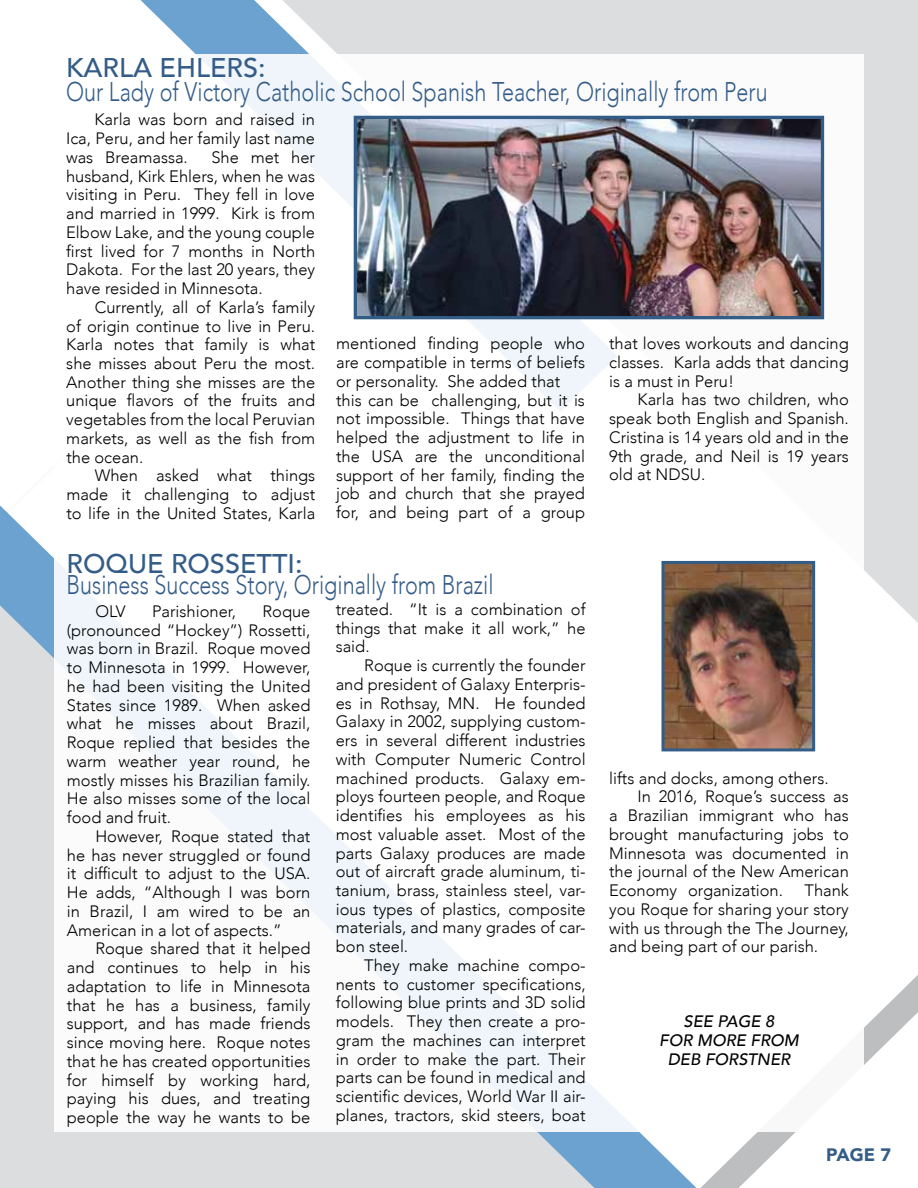
<style>
.page{position:relative;width:918px;height:1188px;background:#fff}
.page>*{position:absolute;margin:0;border:0;box-sizing:border-box;transform-origin:0 0}
.t1{font:300 27px "Avenir";color:#345c88;scale:.8 1}
.t2{font:500 27px "Avenir";color:#345c88}
.t3{font:900 18px "Avenir";color:#335d87}
.t4{font:300 16.5px/18.8px "Avenir";color:#000;text-align:justify}
.t5{font:italic 500 16.5px/18.8px "Avenir";color:#000;text-align:center}
</style>
<div class="page">
<svg style="left:0;top:521px;width:696px;height:667px;fill:#6ba2d0"></svg>
<svg style="left:700px;top:975px;width:218px;height:213px"></svg>
<div style="left:0;top:605px;width:594px;height:583px;background:#dcddde"></div>
<div style="left:617px;top:0;width:301px;height:623px;background:#dcddde"></div>
<svg style="left:140px;top:0;width:477px;height:54px"></svg>
<svg style="left:0;top:505px;width:16px;height:16px"></svg>
<div style="left:334px;top:0;width:198px;height:54px;background:#dcddde"></div>
<div style="left:0;top:841px;width:54px;height:186px;background:#dcddde"></div>
<div style="left:864px;top:124px;width:54px;height:251px;background:#dcddde"></div>
<div style="left:54px;top:54px;width:810px;height:1078px;background:#fff"></div>
<img style="left:666px;top:565px;width:145px;height:182px">
<div style="left:662px;top:561px;width:153px;height:190px;border:3px solid #335d87"></div>
<img style="left:358px;top:120px;width:462px;height:195px">
<div style="left:354px;top:116px;width:470px;height:203px;border:3px solid #335d87"></div>
<h1 class="t2" style="left:66px;top:44px;width:201px">KARLA EHLERS:</h1>
<h1 class="t1" style="left:66px;top:76px;width:879px">Our Lady of Victory Catholic School Spanish Teacher, Originally from Peru</h1>
<p class="t4" style="left:66px;top:110px;width:250px;text-indent:28px">Karla was born and raised in Ica, Peru, and her family last name was Breamassa.</p>
<p class="t4" style="left:66px;top:148px;width:251px;text-indent:145px">She met her husband, Kirk Ehlers, when he was visiting in Peru. They fell in love and married in 1999. Kirk is from Elbow Lake, and the young couple first lived for 7 months in North Dakota. For the last 20 years, they have resided in Minnesota.</p>
<p class="t4" style="left:66px;top:298px;width:251px;text-indent:28px">Currently, all of Karla’s family of origin continue to live in Peru.<br>Karla notes that family is what she misses about Peru the most.<br>Another thing she misses are the unique flavors of the fruits and vegetables from the local Peruvian markets, as well as the fish from the ocean.</p>
<p class="t4" style="left:66px;top:466px;width:250px;text-indent:28px">When asked what things made it challenging to adjust to life in the United States, Karla</p>
<p class="t4" style="left:336px;top:334px;width:251px;text-align:left">mentioned finding people who are compatible in terms of beliefs or personality. She added that this can be challenging, but it is not impossible. Things that have helped the adjustment to life in the USA are the unconditional support of her family, finding the job and church that she prayed for, and being part of a group</p>
<p class="t4" style="left:609px;top:334px;width:241px">that loves workouts and dancing classes. Karla adds that dancing is a must in Peru!</p>
<p class="t4" style="left:609px;top:390px;width:241px;text-indent:29px">Karla has two children, who speak both English and Spanish.<br>Cristina is 14 years old and in the 9th grade, and Neil is 19 years old at NDSU.</p>
<h1 class="t2" style="left:67px;top:540px;width:237px">ROQUE ROSSETTI:</h1>
<h1 class="t1" style="left:67px;top:568px;width:535px">Business Success Story, Originally from Brazil</h1>
<p class="t4" style="left:336px;top:600px;width:251px">treated. “It is a combination of things that make it all work,” he said.</p>
<p class="t4" style="left:336px;top:656px;width:251px;text-indent:29px">Roque is currently the founder and president of Galaxy Enterpris&shy;es in Rothsay, MN. He founded Galaxy in 2002, supplying custom&shy;ers in several different industries with Computer Numeric Control machined products. Galaxy em&shy;ploys fourteen people, and Roque identifies his employees as his most valuable asset. Most of the parts Galaxy produces are made out of aircraft grade aluminum, ti&shy;tanium, brass, stainless steel, var&shy;ious types of plastics, composite materials, and many grades of car&shy;bon steel.</p>
<p class="t4" style="left:336px;top:956px;width:251px;text-indent:29px">They make machine compo&shy;nents to customer specifications, following blue prints and 3D solid models. They then create a pro&shy;gram the machines can interpret in order to make the part. Their parts can be found in medical and scientific devices, World War II air&shy;planes, tractors, skid steers, boat</p>
<p class="t4" style="left:95px;top:602px;width:32px">OLV</p>
<p class="t4" style="left:152px;top:602px;width:86px">Parishioner,</p>
<p class="t4" style="left:67px;top:602px;width:245px;text-indent:196px">Roque (pronounced “Hockey”) Rossetti, was born in Brazil. Roque moved to Minnesota in 1999. However, he had been visiting the United States since 1989. When asked what he misses about Brazil, Roque replied that besides the warm weather year round, he mostly misses his Brazilian family.<br>He also misses some of the local food and fruit.</p>
<p class="t4" style="left:67px;top:827px;width:245px;text-indent:29px">However, Roque stated that he has never struggled or found it difficult to adjust to the USA.<br>He adds, “Although I was born in Brazil, I am wired to be an American in a lot of aspects.”</p>
<p class="t4" style="left:67px;top:939px;width:245px;text-indent:29px">Roque shared that it helped and continues to help in his adaptation to life in Minnesota that he has a business, family support, and has made friends since moving here. Roque notes that he has created opportunities for himself by working hard, paying his dues, and treating people the way he wants to be</p>
<p class="t4" style="left:609px;top:769px;width:221px">lifts and docks, among others.</p>
<p class="t4" style="left:638px;top:787px;width:213px">In 2016, Roque’s success as</p>
<p class="t4" style="left:609px;top:806px;width:241px">a Brazilian immigrant who has</p>
<p class="t4" style="left:609px;top:825px;width:241px">brought manufacturing jobs to</p>
<p class="t4" style="left:609px;top:844px;width:241px">Minnesota was documented in</p>
<p class="t4" style="left:609px;top:862px;width:241px">the journal of the New American</p>
<p class="t4" style="left:609px;top:881px;width:176px">Economy organization.</p>
<p class="t4" style="left:609px;top:881px;width:241px;text-indent:195px">Thank you Roque for sharing your story with us through the The Journey, and being part of our parish.</p>
<p class="t5" style="left:659px;top:1013px;width:141px">SEE PAGE 8<br>FOR MORE FROM<br>DEB FORSTNER</p>
<p class="t3" style="left:826px;top:1139px;width:66px">PAGE 7</p>
</div>
